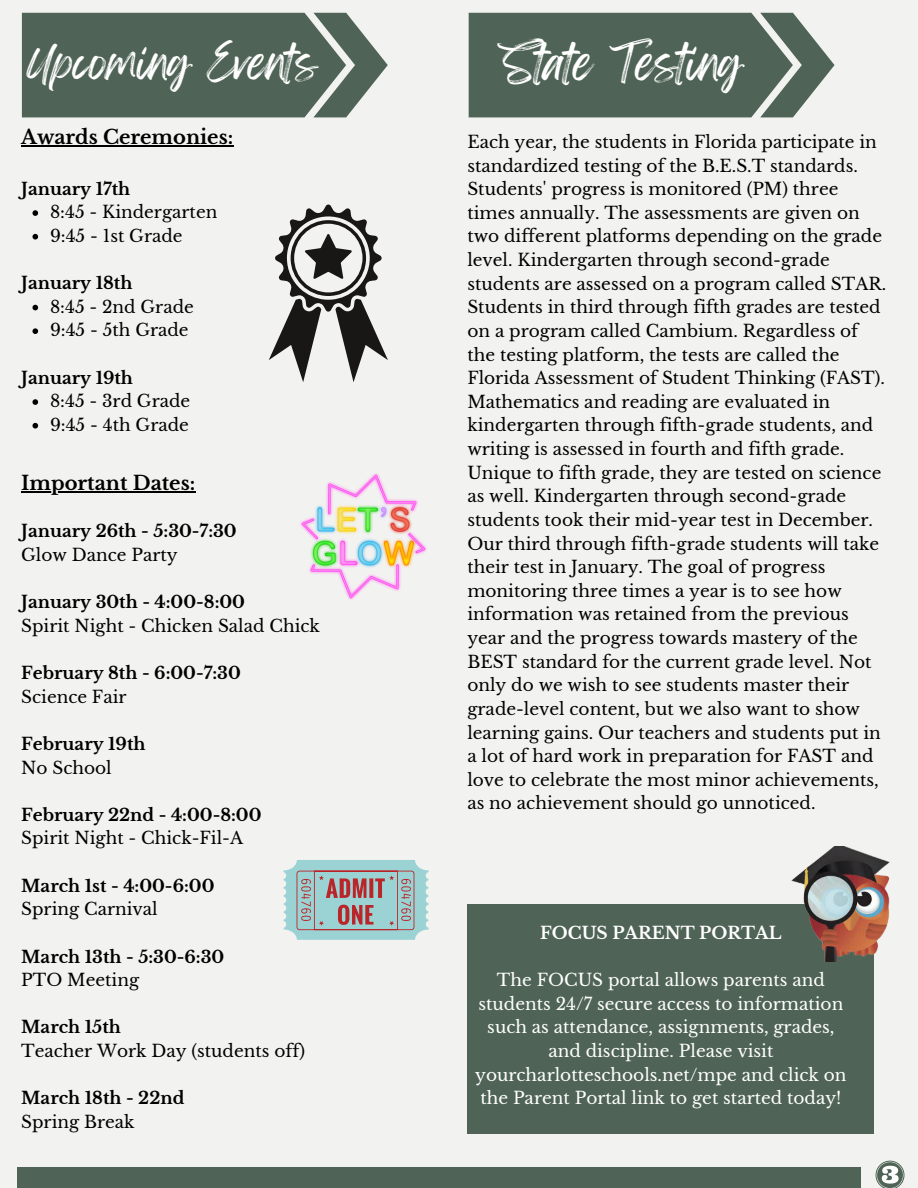
<style>
.page{position:relative;width:918px;height:1188px;background:#f2f3f0}
.page>*{position:absolute;margin:0;border:0;box-sizing:border-box;transform-origin:0 0}
.t1{font:42px "Feeling Passionate";color:#fff}
.t2{font:40.5px "Feeling Passionate";color:#fff}
.t3{font:700 19.5px "Libre Baskerville";color:#000}
.t4{font:16.95px/23.7px "Libre Baskerville";color:#000}
.t5{font:16.95px/23.7px "Libre Baskerville";color:#fff;text-align:center}
.t6{font:700 16.95px "Libre Baskerville";color:#000}
.t7{font:700 16.95px "Libre Baskerville";color:#fff}
</style>
<div class="page">
<div style="left:17px;top:1168px;width:844px;height:20px;background:#4f6456"></div>
<svg style="left:22px;top:13px;width:366px;height:104px;background:#5b6f62"></svg>
<svg style="left:269px;top:205px;width:119px;height:177px"></svg>
<svg style="left:876px;top:1161px;width:28px;height:27px"></svg>
<svg style="left:469px;top:13px;width:366px;height:104px;background:#5b6f62"></svg>
<img style="left:300px;top:473px;width:127px;height:127px">
<svg style="left:284px;top:860px;width:145px;height:80px;background:#a4b8b9"></svg>
<hr style="left:21px;top:491px;width:174px;height:1px;background:#000">
<hr style="left:21px;top:145px;width:212px;height:1px;background:#000">
<svg style="left:32px;top:210px;width:6px;height:6px"></svg>
<svg style="left:32px;top:234px;width:6px;height:6px"></svg>
<svg style="left:32px;top:305px;width:6px;height:5px"></svg>
<svg style="left:32px;top:328px;width:6px;height:6px"></svg>
<svg style="left:32px;top:399px;width:6px;height:6px"></svg>
<svg style="left:32px;top:423px;width:6px;height:6px"></svg>
<div style="left:467px;top:904px;width:407px;height:229px;background:#4f6456"></div>
<img style="left:791px;top:846px;width:99px;height:115px">
<p class="t2" style="left:27px;top:30px;width:292px">Upcoming Events</p>
<p class="t3" style="left:21px;top:125px;width:214px">Awards Ceremonies:</p>
<p class="t6" style="left:21px;top:178px;width:111px">January 17th</p>
<p class="t4" style="left:50px;top:200px;width:169px">8:45 - Kindergarten</p>
<p class="t4" style="left:50px;top:224px;width:134px">9:45 - 1st Grade</p>
<p class="t6" style="left:21px;top:273px;width:113px">January 18th</p>
<p class="t4" style="left:50px;top:295px;width:145px">8:45 - 2nd Grade</p>
<p class="t4" style="left:50px;top:318px;width:140px">9:45 - 5th Grade</p>
<p class="t6" style="left:21px;top:367px;width:113px">January 19th</p>
<p class="t4" style="left:50px;top:389px;width:142px">8:45 - 3rd Grade</p>
<p class="t4" style="left:50px;top:413px;width:140px">9:45 - 4th Grade</p>
<p class="t3" style="left:21px;top:471px;width:176px">Important Dates:</p>
<p class="t6" style="left:21px;top:521px;width:217px">January 26th - 5:30-7:30</p>
<p class="t4" style="left:21px;top:543px;width:158px">Glow Dance Party</p>
<p class="t6" style="left:21px;top:592px;width:225px">January 30th - 4:00-8:00</p>
<p class="t4" style="left:21px;top:614px;width:300px">Spirit Night - Chicken Salad Chick</p>
<p class="t6" style="left:21px;top:663px;width:221px">February 8th - 6:00-7:30</p>
<p class="t4" style="left:21px;top:685px;width:107px">Science Fair</p>
<p class="t6" style="left:21px;top:734px;width:126px">February 19th</p>
<p class="t4" style="left:21px;top:756px;width:92px">No School</p>
<p class="t6" style="left:21px;top:804px;width:242px">February 22nd - 4:00-8:00</p>
<p class="t4" style="left:21px;top:827px;width:223px">Spirit Night - Chick-Fil-A</p>
<p class="t6" style="left:21px;top:875px;width:195px">March 1st - 4:00-6:00</p>
<p class="t4" style="left:21px;top:898px;width:138px">Spring Carnival</p>
<p class="t6" style="left:21px;top:946px;width:205px">March 13th - 5:30-6:30</p>
<p class="t4" style="left:21px;top:968px;width:119px">PTO Meeting</p>
<p class="t6" style="left:21px;top:1017px;width:101px">March 15th</p>
<p class="t4" style="left:21px;top:1039px;width:285px">Teacher Work Day (students off)</p>
<p class="t6" style="left:21px;top:1088px;width:165px">March 18th - 22nd</p>
<p class="t4" style="left:21px;top:1110px;width:115px">Spring Break</p>
<p class="t1" style="left:503px;top:29px;width:241px">State Testing</p>
<p class="t4" style="left:467px;top:130px;width:420px">Each year, the students in Florida participate in standardized testing of the B.E.S.T standards.<br>Students' progress is monitored (PM) three times annually. The assessments are given on two different platforms depending on the grade level. Kindergarten through second-grade students are assessed on a program called STAR.<br>Students in third through fifth grades are tested on a program called Cambium. Regardless of the testing platform, the tests are called the Florida Assessment of Student Thinking (FAST).<br>Mathematics and reading are evaluated in kindergarten through fifth-grade students, and writing is assessed in fourth and fifth grade.<br>Unique to fifth grade, they are tested on science as well. Kindergarten through second-grade students took their mid-year test in December.<br>Our third through fifth-grade students will take their test in January. The goal of progress monitoring three times a year is to see how information was retained from the previous year and the progress towards mastery of the BEST standard for the current grade level. Not only do we wish to see students master their grade-level content, but we also want to show learning gains. Our teachers and students put in a lot of hard work in preparation for FAST and love to celebrate the most minor achievements, as no achievement should go unnoticed.</p>
<p class="t7" style="left:540px;top:923px;width:243px">FOCUS PARENT PORTAL</p>
<p class="t5" style="left:475px;top:968px;width:373px">The FOCUS portal allows parents and students 24/7 secure access to information such as attendance, assignments, grades, and discipline. Please visit yourcharlotteschools.net/mpe and click on the Parent Portal link to get started today!</p>
</div>
